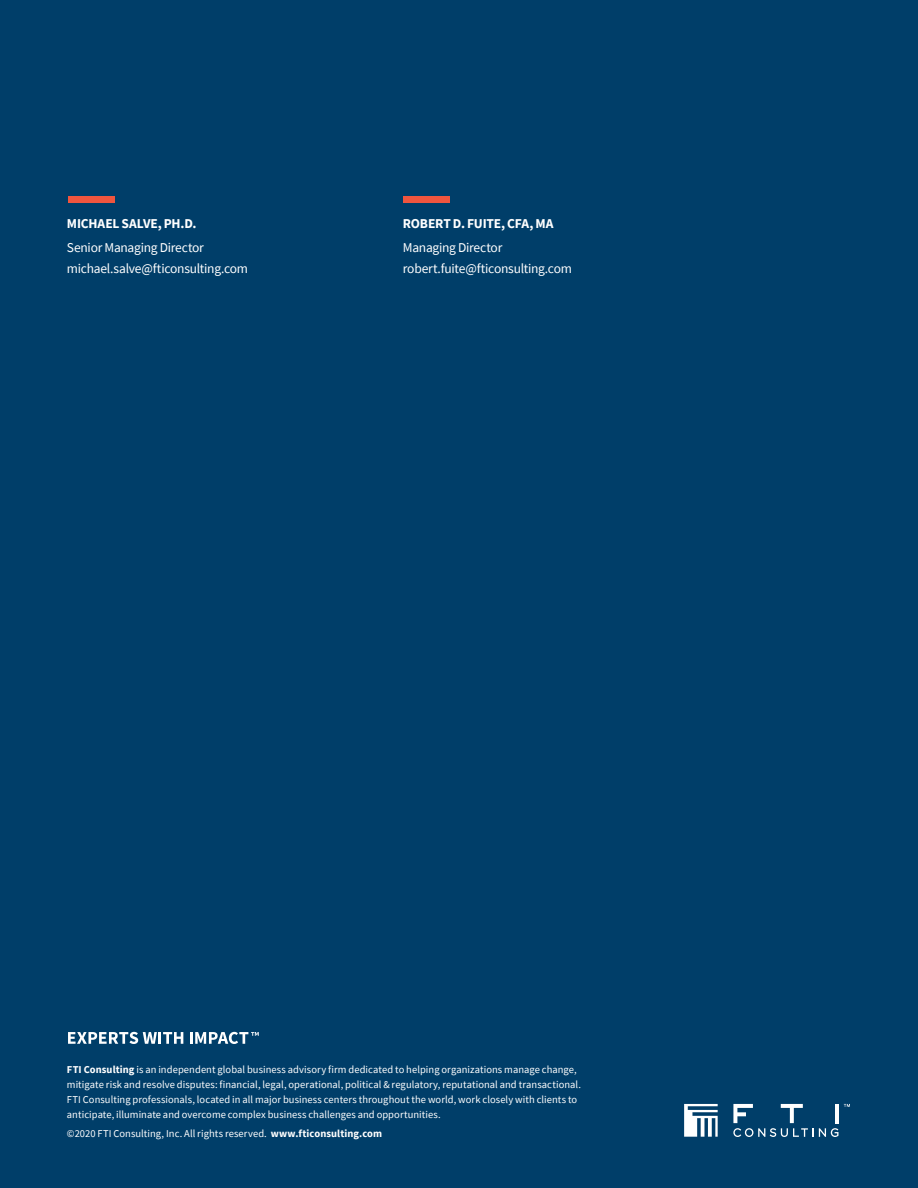
<style>
.page{position:relative;width:918px;height:1188px;background:#003e69}
.page>*{position:absolute;margin:0;border:0;box-sizing:border-box;transform-origin:0 0}
.Contact_Details_whit{font:13.5px "Source Sans Pro";letter-spacing:-.02em;color:#fff}
.Contact_Name_white{font:700 13.5px "Source Sans Pro";letter-spacing:-.015em;color:#fff}
.t1{font:10.5px/15px "Source Sans Pro";letter-spacing:.005em;color:#fff}
.s1{font-weight:700}
</style>
<div class="page">
<svg style="left:684px;top:1104px;width:34px;height:33px"></svg>
<svg style="left:844px;top:1104px;width:6px;height:3px"></svg>
<hr style="left:835px;top:1104px;width:4px;height:19px;background:#fff">
<svg style="left:733px;top:1104px;width:105px;height:33px"></svg>
<svg style="left:68px;top:1032px;width:115px;height:12px"></svg>
<svg style="left:190px;top:1032px;width:69px;height:12px"></svg>
<div style="left:404px;top:196px;width:46px;height:7px;background:#f0553e"></div>
<div style="left:68px;top:196px;width:46px;height:7px;background:#f0553e"></div>
<p class="Contact_Name_white" style="left:67px;top:214px;width:131px">MICHAEL SALVE, PH.D.</p>
<p class="Contact_Details_whit" style="left:67px;top:239px;width:139px">Senior Managing Director</p>
<p class="Contact_Details_whit" style="left:67px;top:260px;width:183px">michael.salve@fticonsulting.com</p>
<p class="Contact_Name_white" style="left:403px;top:214px;width:152px">ROBERT D. FUITE, CFA, MA</p>
<p class="Contact_Details_whit" style="left:403px;top:239px;width:101px">Managing Director</p>
<p class="Contact_Details_whit" style="left:403px;top:260px;width:171px">robert.fuite@fticonsulting.com</p>
<p class="t1" style="left:67px;top:1062px;width:516px"><span class="s1">FTI Consulting</span> is an independent global business advisory firm dedicated to helping organizations manage change, mitigate risk and resolve disputes: financial, legal, operational, political &amp; regulatory, reputational and transactional.<br>FTI Consulting professionals, located in all major business centers throughout the world, work closely with clients to anticipate, illuminate and overcome complex business challenges and opportunities.</p>
<p class="t1" style="left:67px;top:1126px;width:317px">©2020 FTI Consulting, Inc. All rights reserved. <span class="s1">www.fticonsulting.com</span></p>
</div>
